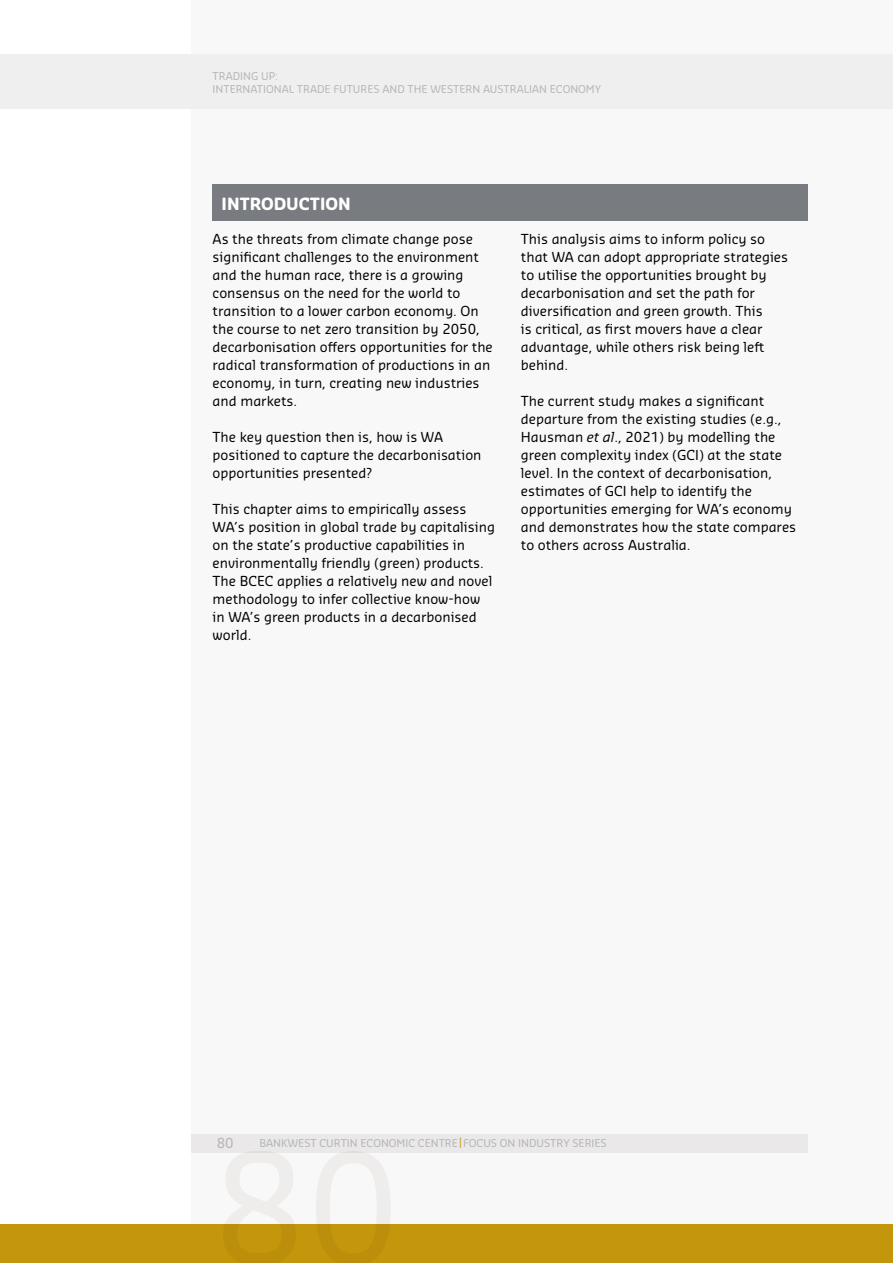
<style>
.page{position:relative;width:893px;height:1263px;background:#fff}
.page>*{position:absolute;margin:0;border:0;box-sizing:border-box;transform-origin:0 0}
.t1{font:700 16.5px "Sansa Soft Pro";color:#fff}
.t2{font:13.5px/18px "Sansa Soft Pro";color:#000}
.t3{font:13.5px "Sansa Soft Pro";color:#b3b6b9}
.t4{font:10.5px/13.5px "Sansa Soft Pro";color:#b3b6b9}
.s1{font-style:italic}
.s2{color:#c4960c}
</style>
<div class="page">
<div style="left:191px;top:0;width:702px;height:1224px;background:#f9f8f8"></div>
<div style="left:0;top:54px;width:893px;height:54px;background:#f0efef"></div>
<div style="left:0;top:1224px;width:893px;height:39px;background:#c4960c"></div>
<div style="left:213px;top:184px;width:595px;height:36px;background:#787c81"></div>
<div style="left:191px;top:1134px;width:617px;height:18px;background:#eae8e8"></div>
<p class="t4" style="left:213px;top:69px;width:390px">TRADING UP:<br>INTERNATIONAL TRADE FUTURES AND THE WESTERN AUSTRALIAN ECONOMY</p>
<p class="t1" style="left:222px;top:193px;width:131px">INTRODUCTION</p>
<p class="t2" style="left:213px;top:230px;width:282px">As the threats from climate change pose significant challenges to the environment and the human race, there is a growing consensus on the need for the world to transition to a lower carbon economy. On the course to net zero transition by 2050, decarbonisation offers opportunities for the radical transformation of productions in an economy, in turn, creating new industries and markets.</p>
<p class="t2" style="left:213px;top:428px;width:270px">The key question then is, how is WA positioned to capture the decarbonisation opportunities presented?</p>
<p class="t2" style="left:213px;top:500px;width:284px">This chapter aims to empirically assess WA’s position in global trade by capitalising on the state’s productive capabilities in environmentally friendly (green) products.<br>The BCEC applies a relatively new and novel methodology to infer collective know-how in WA’s green products in a decarbonised world.</p>
<p class="t2" style="left:521px;top:230px;width:269px">This analysis aims to inform policy so that WA can adopt appropriate strategies to utilise the opportunities brought by decarbonisation and set the path for diversification and green growth. This<br>is critical, as first movers have a clear advantage, while others risk being left behind.</p>
<p class="t2" style="left:521px;top:392px;width:277px">The current study makes a significant departure from the existing studies (e.g., Hausman <span class="s1">et al</span>., 2021) by modelling the green complexity index (GCI) at the state level. In the context of decarbonisation, estimates of GCI help to identify the opportunities emerging for WA’s economy and demonstrates how the state compares to others across Australia.</p>
<p class="t3" style="left:217px;top:1134px;width:18px">80</p>
<p class="t4" style="left:259px;top:1136px;width:349px">BANKWEST CURTIN ECONOMIC CENTRE <span class="s2">|</span> FOCUS ON INDUSTRY SERIES</p>
</div>
